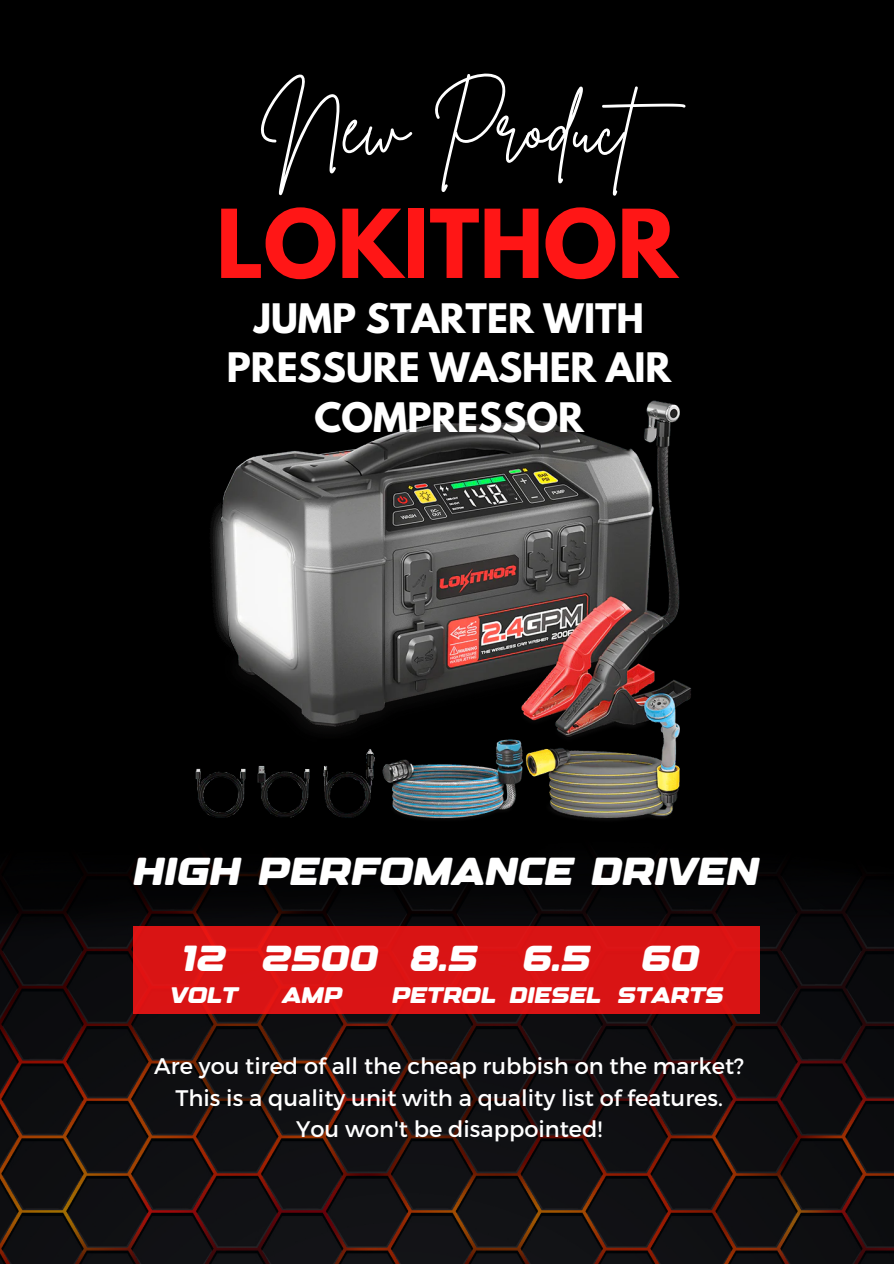
<style>
.page{position:relative;width:894px;height:1264px;background:#fff}
.page>*{position:absolute;margin:0;border:0;box-sizing:border-box;transform-origin:0 0}
.t1{font:700 84px "League Spartan";color:#ff1616}
.t2{font:74.4px "Brittany Signature";color:#fff}
.t3{font:39px "Designer";color:#fff}
.t4{font:700 36px/49.5px "League Spartan";color:#fff;text-align:center}
.t5{font:36px "Designer";color:#fff}
.t6{font:22.5px "Montserrat";color:#fff}
.t7{font:22.5px "Designer";color:#fff}
</style>
<div class="page">
<div style="left:0;top:0;width:893px;height:1263px;background:#000"></div>
<img style="left:0;top:858px;width:893px;height:405px">
<img style="left:195px;top:400px;width:496px;height:420px">
<div style="left:134px;top:925px;width:625px;height:88px;background:#d91414"></div>
<h1 class="t2" style="left:261px;top:78px;width:446px">New Product</h1>
<h3 class="t1" style="left:216px;top:202px;width:462px">LOKITHOR</h3>
<p class="t4" style="left:227px;top:298px;width:446px">JUMP STARTER WITH<br>PRESSURE WASHER AIR<br>COMPRESSOR</p>
<h5 class="t3" style="left:134px;top:855px;width:627px">HIGH PERFOMANCE DRIVEN</h5>
<h4 class="t5" style="left:182px;top:944px;width:46px">12</h4>
<h4 class="t7" style="left:170px;top:985px;width:69px">VOLT</h4>
<h4 class="t7" style="left:283px;top:985px;width:61px">AMP</h4>
<h5 class="t7" style="left:392px;top:985px;width:105px">PETROL</h5>
<h5 class="t7" style="left:509px;top:985px;width:93px">DIESEL</h5>
<h5 class="t7" style="left:618px;top:985px;width:107px">STARTS</h5>
<p class="t5" style="left:262px;top:944px;width:118px">2500</p>
<h5 class="t5" style="left:410px;top:944px;width:69px">8.5</h5>
<p class="t5" style="left:523px;top:944px;width:69px">6.5</p>
<p class="t5" style="left:641px;top:944px;width:60px">60</p>
<p class="t6" style="left:154px;top:1051px;width:591px">Are you tired of all the cheap rubbish on the market?</p>
<p class="t6" style="left:175px;top:1083px;width:549px">This is a quality unit with a quality list of features.</p>
<h4 class="t6" style="left:296px;top:1114px;width:307px">You won't be disappointed!</h4>
</div>
